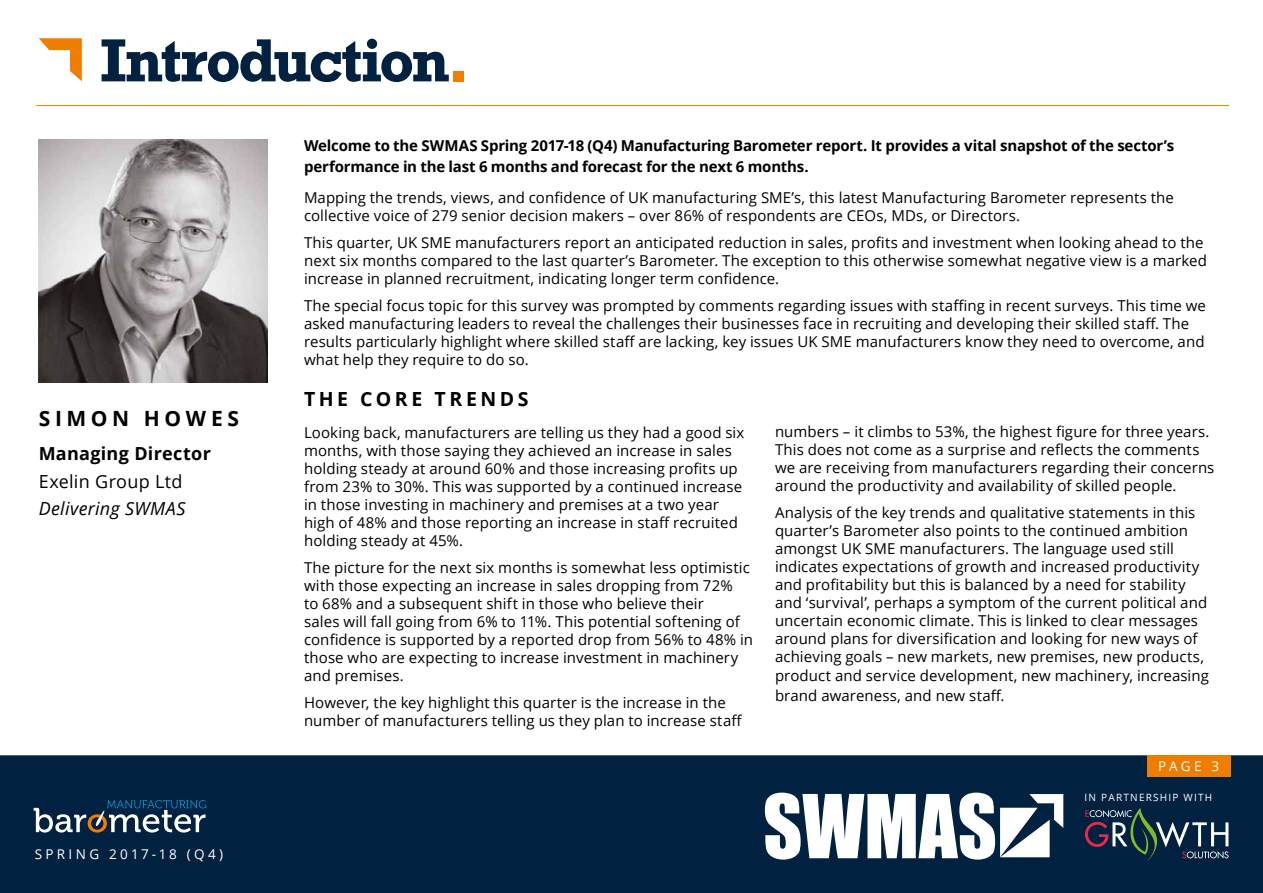
<style>
.page{position:relative;width:1263px;height:893px;background:#fff}
.page>*{position:absolute;margin:0;border:0;box-sizing:border-box;transform-origin:0 0}
.t1{font:700 57px "Rockwell";letter-spacing:-.045em;color:#002140}
.t2{font:700 21px "Open Sans";letter-spacing:.22em;color:#000}
.t3{font:700 19.5px "Open Sans";letter-spacing:.18em;color:#000}
.t4{font:700 18px "Open Sans";letter-spacing:.015em;color:#000}
.t5{font:italic 18px "Open Sans";letter-spacing:.015em;color:#000}
.t6{font:18px "Open Sans";letter-spacing:.015em;color:#000}
.t7{font:15px/18px "Open Sans";letter-spacing:.005em;color:#000}
.t8{font:700 15px/21px "Open Sans";letter-spacing:-.015em;color:#000}
.t9{font:13.5px "Open Sans";letter-spacing:.245em;color:#fff}
.t10{font:10.05px "Open Sans";letter-spacing:.12em;color:#fff}
.s1{color:#ef7d00}
</style>
<div class="page">
<div style="left:0;top:755px;width:1263px;height:138px;background:#002140"></div>
<svg style="left:34px;top:800px;width:172px;height:32px"></svg>
<svg style="left:765px;top:793px;width:298px;height:67px"></svg>
<svg style="left:1082px;top:808px;width:147px;height:54px"></svg>
<div style="left:1147px;top:755px;width:84px;height:22px;background:#ef7d00"></div>
<svg style="left:39px;top:38px;width:43px;height:43px"></svg>
<img style="left:39px;top:139px;width:228px;height:243px">
<hr style="left:36px;top:105px;width:1193px;height:1px;background:#ef7d00">
<h1 class="t1" style="left:101px;top:24px;width:371px">Introduction<span class="s1">.</span></h1>
<h2 class="t2" style="left:39px;top:404px;width:202px">SIMON HOWES</h2>
<p class="t4" style="left:39px;top:441px;width:174px">Managing Director</p>
<p class="t6" style="left:39px;top:469px;width:145px">Exelin Group Ltd</p>
<p class="t5" style="left:39px;top:496px;width:148px">Delivering SWMAS</p>
<p class="t9" style="left:35px;top:845px;width:190px">SPRING 2017-18 (Q4)</p>
<p class="t8" style="left:304px;top:134px;width:872px">Welcome to the SWMAS Spring 2017-18 (Q4) Manufacturing Barometer report. It provides a vital snapshot of the sector’s performance in the last 6 months and forecast for the next 6 months.</p>
<p class="t7" style="left:304px;top:188px;width:871px">Mapping the trends, views, and confidence of UK manufacturing SME’s, this latest Manufacturing Barometer represents the collective voice of 279 senior decision makers – over 86% of respondents are CEOs, MDs, or Directors.</p>
<p class="t7" style="left:304px;top:233px;width:904px">This quarter, UK SME manufacturers report an anticipated reduction in sales, profits and investment when looking ahead to the next six months compared to the last quarter’s Barometer. The exception to this otherwise somewhat negative view is a marked increase in planned recruitment, indicating longer term confidence.</p>
<p class="t7" style="left:304px;top:296px;width:903px">The special focus topic for this survey was prompted by comments regarding issues with staffing in recent surveys. This time we asked manufacturing leaders to reveal the challenges their businesses face in recruiting and developing their skilled staff. The results particularly highlight where skilled staff are lacking, key issues UK SME manufacturers know they need to overcome, and what help they require to do so.</p>
<h3 class="t3" style="left:304px;top:385px;width:226px">THE CORE TRENDS</h3>
<p class="t7" style="left:304px;top:423px;width:442px">Looking back, manufacturers are telling us they had a good six months, with those saying they achieved an increase in sales holding steady at around 60% and those increasing profits up from 23% to 30%. This was supported by a continued increase in those investing in machinery and premises at a two year high of 48% and those reporting an increase in staff recruited holding steady at 45%.</p>
<p class="t7" style="left:304px;top:558px;width:450px">The picture for the next six months is somewhat less optimistic with those expecting an increase in sales dropping from 72%<br>to 68% and a subsequent shift in those who believe their<br>sales will fall going from 6% to 11%. This potential softening of confidence is supported by a reported drop from 56% to 48% in those who are expecting to increase investment in machinery and premises.</p>
<p class="t7" style="left:304px;top:693px;width:440px">However, the key highlight this quarter is the increase in the number of manufacturers telling us they plan to increase staff</p>
<p class="t7" style="left:775px;top:422px;width:441px">numbers – it climbs to 53%, the highest figure for three years.<br>This does not come as a surprise and reflects the comments we are receiving from manufacturers regarding their concerns around the productivity and availability of skilled people.</p>
<p class="t7" style="left:775px;top:503px;width:434px">Analysis of the key trends and qualitative statements in this quarter’s Barometer also points to the continued ambition amongst UK SME manufacturers. The language used still indicates expectations of growth and increased productivity and profitability but this is balanced by a need for stability and ‘survival’, perhaps a symptom of the current political and uncertain economic climate. This is linked to clear messages around plans for diversification and looking for new ways of achieving goals – new markets, new premises, new products,</p>
<p class="t7" style="left:775px;top:665px;width:435px;line-height:19.5px">product and service development, new machinery, increasing brand awareness, and new staff.</p>
<p class="t9" style="left:1158px;top:757px;width:63px">PAGE 3</p>
<p class="t10" style="left:1084px;top:790px;width:129px">IN PARTNERSHIP WITH</p>
</div>
